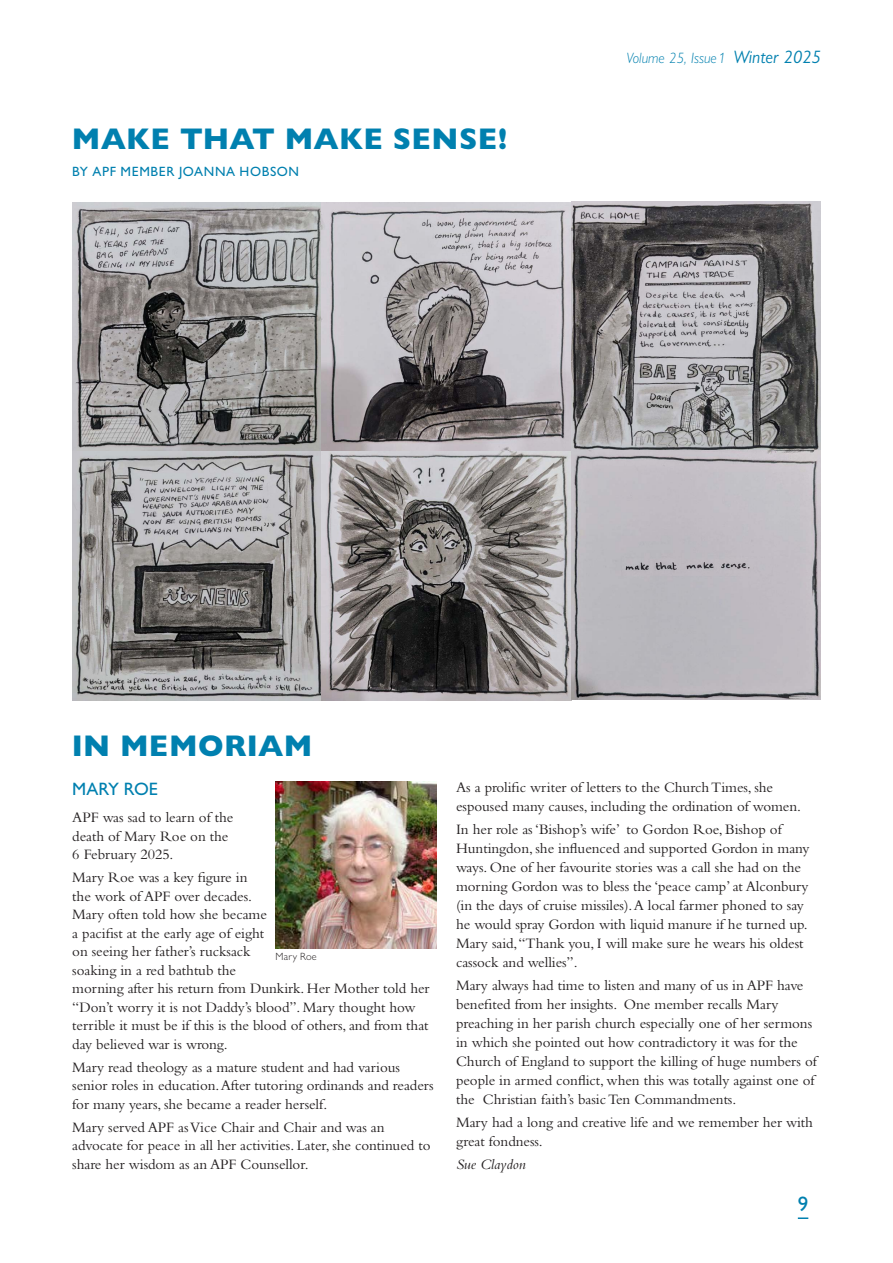
<style>
.page{position:relative;width:893px;height:1263px;background:#fff}
.page>*{position:absolute;margin:0;border:0;box-sizing:border-box;transform-origin:0 0}
.t1{font:800 30px "Gill Sans Nova";letter-spacing:.03em;color:#0080af}
.t2{font:500 21px "Gill Sans Nova";color:#0080af}
.t3{font:500 18px "Gill Sans Nova";color:#0080af}
.t4{font:15px/18.6px "Bembo Std";letter-spacing:-.005em;color:#231f20}
.t5{font:italic 300 15px "Gill Sans Nova";color:#0080af}
.t6{font:italic 15px "Bembo Std";letter-spacing:-.005em;color:#231f20}
.t7{font:500 13.5px "Gill Sans Nova";letter-spacing:.045em;color:#0080af}
.t8{font:300 10.5px "Gill Sans Nova";letter-spacing:.02em;color:#231f20}
.s1{font-weight:400;font-size:18px}
</style>
<div class="page">
<svg style="left:798px;top:1217px;width:10px;height:2px"></svg>
<img style="left:72px;top:201px;width:749px;height:499px">
<img style="left:276px;top:782px;width:161px;height:166px">
<h1 class="t1" style="left:72px;top:120px;width:436px">MAKE THAT MAKE SENSE!</h1>
<p class="t7" style="left:72px;top:163px;width:228px">BY APF MEMBER JOANNA HOBSON</p>
<p class="t5" style="left:627px;top:49px;width:196px">Volume 25, Issue 1 <span class="s1">Winter 2025</span></p>
<h1 class="t1" style="left:72px;top:727px;width:241px">IN MEMORIAM</h1>
<p class="t3" style="left:72px;top:778px;width:87px">MARY ROE</p>
<p class="t4" style="left:72px;top:808px;width:163px">APF was sad to learn of the death of Mary Roe on the<br>6 February 2025.</p>
<p class="t4" style="left:72px;top:868px;width:359px">Mary Roe was a key figure in<br>the work of APF over decades.<br>Mary often told how she became<br>a pacifist at the early age of eight<br>on seeing her father’s rucksack<br>soaking in a red bathtub the<br>morning after his return from Dunkirk. Her Mother told her “Don’t worry it is not Daddy’s blood”. Mary thought how terrible it must be if this is the blood of others, and from that day believed war is wrong.</p>
<p class="t4" style="left:72px;top:1057px;width:363px">Mary read theology as a mature student and had various senior roles in education. After tutoring ordinands and readers for many years, she became a reader herself.</p>
<p class="t4" style="left:72px;top:1117px;width:360px">Mary served APF as Vice Chair and Chair and was an advocate for peace in all her activities. Later, she continued to share her wisdom as an APF Counsellor.</p>
<p class="t8" style="left:276px;top:950px;width:43px">Mary Roe</p>
<p class="t4" style="left:456px;top:778px;width:346px">As a prolific writer of letters to the Church Times, she espoused many causes, including the ordination of women.</p>
<p class="t4" style="left:456px;top:820px;width:355px">In her role as ‘Bishop’s wife’ to Gordon Roe, Bishop of Huntingdon, she influenced and supported Gordon in many ways. One of her favourite stories was a call she had on the morning Gordon was to bless the ‘peace camp’ at Alconbury (in the days of cruise missiles). A local farmer phoned to say he would spray Gordon with liquid manure if he turned up.<br>Mary said, “Thank you, I will make sure he wears his oldest cassock and wellies”.</p>
<p class="t4" style="left:456px;top:976px;width:362px">Mary always had time to listen and many of us in APF have benefited from her insights. One member recalls Mary preaching in her parish church especially one of her sermons in which she pointed out how contradictory it was for the Church of England to support the killing of huge numbers of people in armed conflict, when this was totally against one of the Christian faith’s basic Ten Commandments.</p>
<p class="t4" style="left:456px;top:1113px;width:358px">Mary had a long and creative life and we remember her with great fondness.</p>
<p class="t6" style="left:456px;top:1156px;width:71px">Sue Claydon</p>
<h2 class="t2" style="left:798px;top:1191px;width:12px">9</h2>
</div>
